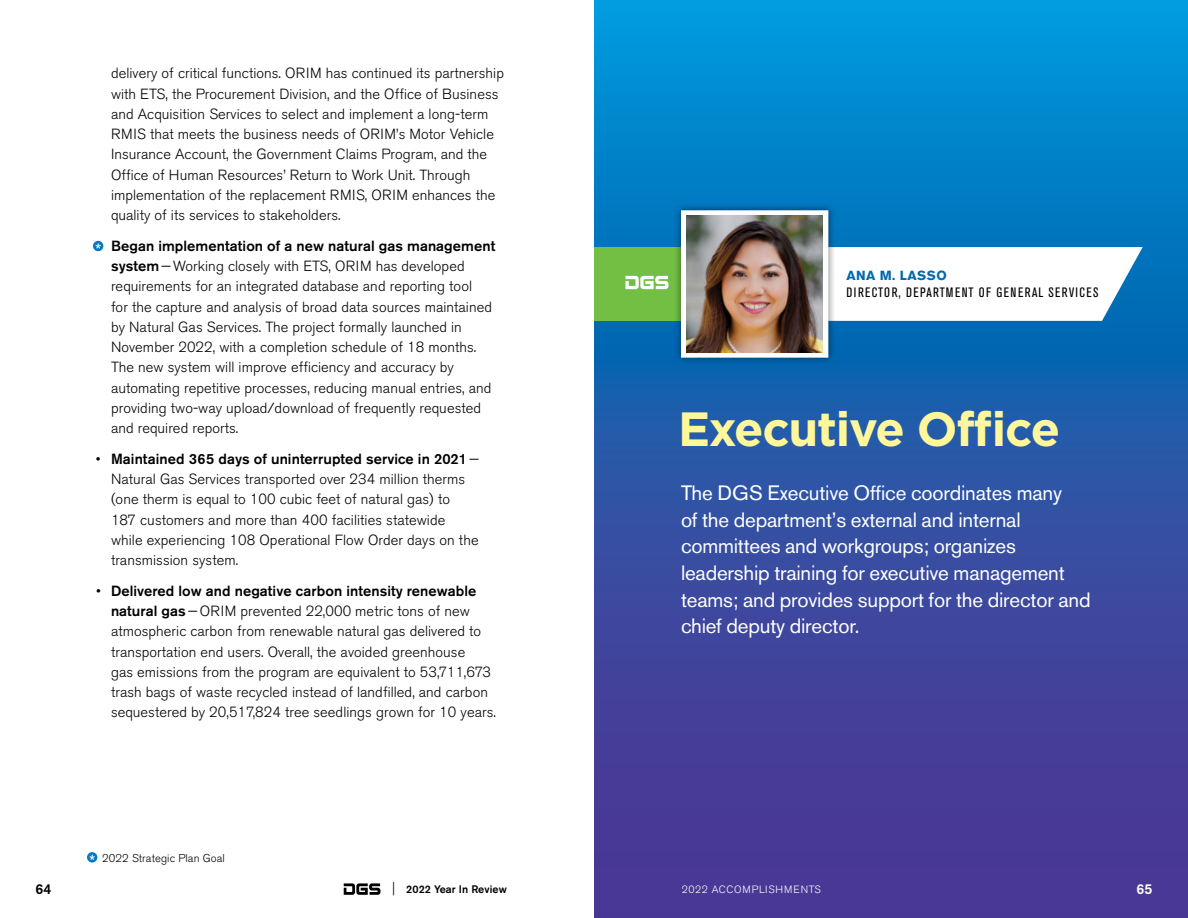
<style>
.page{position:relative;width:1188px;height:918px;background:#fff}
.page>*{position:absolute;margin:0;border:0;box-sizing:border-box;transform-origin:0 0}
.t1{font:700 48px "Gotham";letter-spacing:-.025em;color:#fff799}
.t2{font:20.7px/26.7px "Akzidenz Grotesk BE";letter-spacing:-.01em;color:#fff}
.t3{font:300 14.7px/20.2px "Akzidenz Grotesk BE";letter-spacing:.005em;color:#000}
.t4{font:500 14.25px "Akzidenz Grotesk BE";color:#000}
.t5{font:500 14.25px "Akzidenz Grotesk BE";color:#fff}
.t6{font:condensed 13.5px "Akzidenz Grotesk BE";letter-spacing:.095em;color:#000}
.t7{font:700 13.2px "Akzidenz Grotesk BE";letter-spacing:.03em;color:#0069aa}
.t8{font:300 11.25px "Akzidenz Grotesk BE";letter-spacing:.01em;color:#000}
.t9{font:500 10.8px "Akzidenz Grotesk BE";letter-spacing:.01em;color:#000}
.t10{font:300 10.5px "Akzidenz Grotesk BE";letter-spacing:.07em;color:#fff}
.s1{font-weight:500}
.s2{font-weight:300;font-size:13.5px}
</style>
<div class="page">
<svg style="left:594px;top:0;width:594px;height:918px;background:#265bad"></svg>
<div style="left:674px;top:203px;width:162px;height:163px;background:#000;opacity:.5"></div>
<svg style="left:681px;top:210px;width:147px;height:148px"></svg>
<svg style="left:594px;top:247px;width:549px;height:74px"></svg>
<img style="left:687px;top:216px;width:136px;height:136px">
<div style="left:93px;top:241px;width:10px;height:10px;background:#007bc3;border-radius:50%"></div>
<svg style="left:95px;top:243px;width:6px;height:6px"></svg>
<div style="left:87px;top:852px;width:10px;height:11px;background:#007bc3;border-radius:50%"></div>
<svg style="left:89px;top:855px;width:6px;height:5px"></svg>
<svg style="left:344px;top:883px;width:36px;height:12px"></svg>
<p class="t3" style="left:111px;top:63px;width:395px">delivery of critical functions. ORIM has continued its partnership with ETS, the Procurement Division, and the Office of Business and Acquisition Services to select and implement a long-term RMIS that meets the business needs of ORIM’s Motor Vehicle Insurance Account, the Government Claims Program, and the Office of Human Resources’ Return to Work Unit. Through implementation of the replacement RMIS, ORIM enhances the quality of its services to stakeholders.</p>
<p class="t3" style="left:111px;top:236px;width:386px;text-indent:-15px">• <span class="s1">Began implementation of a new natural gas management system</span> — Working closely with ETS, ORIM has developed requirements for an integrated database and reporting tool<br>for the capture and analysis of broad data sources maintained by Natural Gas Services. The project formally launched in November 2022, with a completion schedule of 18 months.<br>The new system will improve efficiency and accuracy by automating repetitive processes, reducing manual entries, and providing two-way upload/download of frequently requested and required reports.</p>
<p class="t3" style="left:111px;top:449px;width:370px;text-indent:-15px">• <span class="s1">Maintained 365 days of uninterrupted service in 2021</span> — Natural Gas Services transported over 234 million therms (one therm is equal to 100 cubic feet of natural gas) to<br>187 customers and more than 400 facilities statewide while experiencing 108 Operational Flow Order days on the transmission system.</p>
<p class="t3" style="left:111px;top:581px;width:386px;text-indent:-15px">• <span class="s1">Delivered low and negative carbon intensity renewable natural gas</span> — ORIM prevented 22,000 metric tons of new atmospheric carbon from renewable natural gas delivered to transportation end users. Overall, the avoided greenhouse<br>gas emissions from the program are equivalent to 53,711,673 trash bags of waste recycled instead of landfilled, and carbon sequestered by 20,517,824 tree seedlings grown for 10 years.</p>
<p class="t8" style="left:102px;top:852px;width:124px">2022 Strategic Plan Goal</p>
<p class="t7" style="left:847px;top:267px;width:102px">ANA M. LASSO</p>
<p class="t6" style="left:847px;top:285px;width:253px">DIRECTOR, DEPARTMENT OF GENERAL SERVICES</p>
<h1 class="t1" style="left:678px;top:402px;width:384px">Executive Office</h1>
<p class="t2" style="left:681px;top:479px;width:411px">The DGS Executive Office coordinates many<br>of the department’s external and internal committees and workgroups; organizes leadership training for executive management teams; and provides support for the director and chief deputy director.</p>
<p class="t4" style="left:35px;top:881px;width:18px">64</p>
<p class="t9" style="left:392px;top:882px;width:116px"><span class="s2">|</span> 2022 Year In Review</p>
<p class="t10" style="left:682px;top:883px;width:141px">2022 ACCOMPLISHMENTS</p>
<p class="t5" style="left:1136px;top:881px;width:18px">65</p>
</div>
